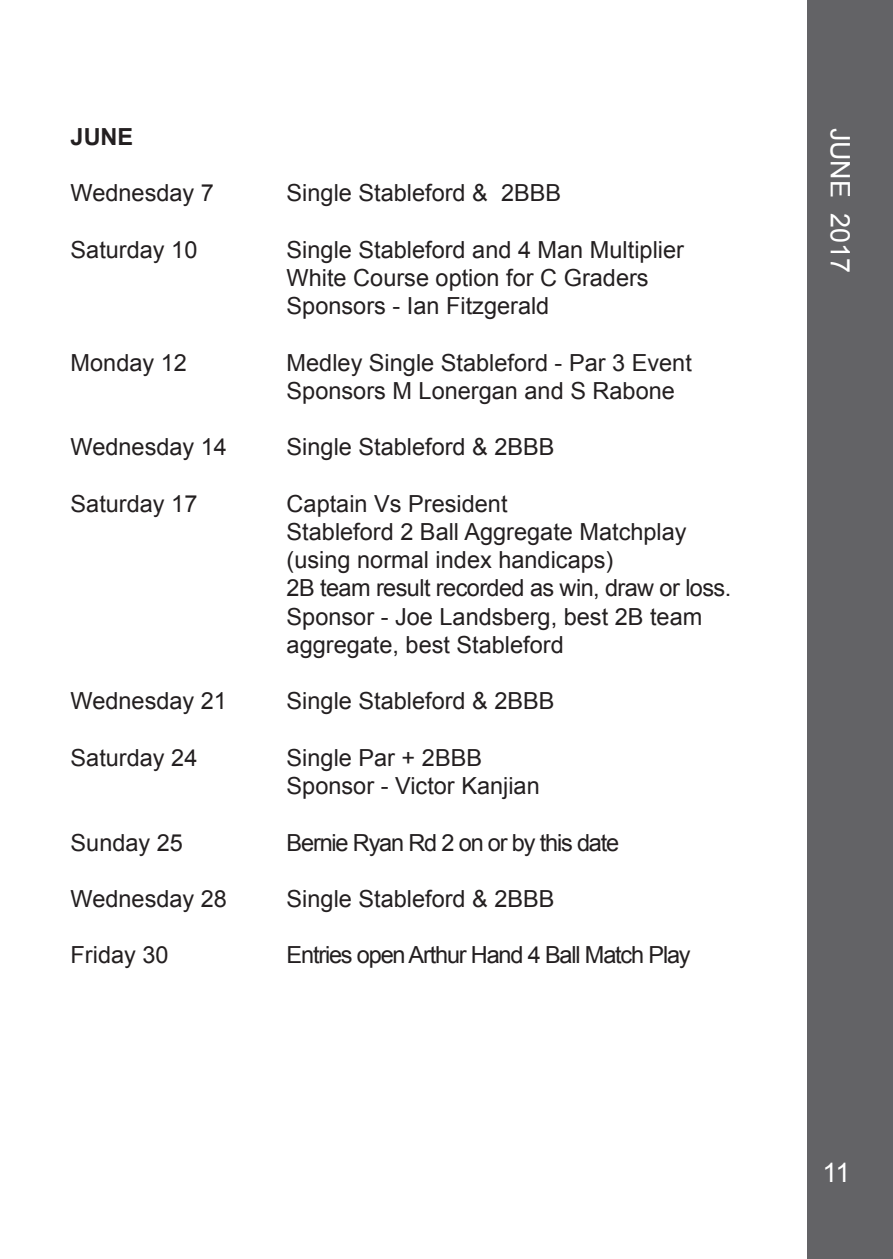
<style>
.page{position:relative;width:893px;height:1259px;background:#fff}
.page>*{position:absolute;margin:0;border:0;box-sizing:border-box;transform-origin:0 0}
.t1{font:27px "Arial";color:#fff}
.t2{font:23.4px/28.2px "Arial";color:#231f20}
.t3{font:23.4px "Arial";letter-spacing:-.05em;color:#231f20}
.t4{font:23.4px "Arial";letter-spacing:-.025em;color:#231f20}
.t5{font:700 23.4px "Arial";color:#231f20}
</style>
<div class="page">
<div style="left:808px;top:0;width:85px;height:1259px;background:#636366"></div>
<p class="t5" style="left:71px;top:121px;width:64px">JUNE</p>
<p class="t2" style="left:71px;top:179px;width:145px">Wednesday 7</p>
<p class="t2" style="left:287px;top:179px;width:276px">Single Stableford &amp; 2BBB</p>
<p class="t2" style="left:71px;top:236px;width:128px">Saturday 10</p>
<p class="t2" style="left:287px;top:236px;width:399px">Single Stableford and 4 Man Multiplier</p>
<p class="t2" style="left:287px;top:264px;width:364px">White Course option for C Graders</p>
<p class="t2" style="left:287px;top:292px;width:264px">Sponsors - Ian Fitzgerald</p>
<p class="t2" style="left:71px;top:348px;width:118px">Monday 12</p>
<p class="t2" style="left:287px;top:348px;width:407px">Medley Single Stableford - Par 3 Event</p>
<p class="t2" style="left:287px;top:377px;width:390px">Sponsors M Lonergan and S Rabone</p>
<p class="t2" style="left:71px;top:433px;width:158px">Wednesday 14</p>
<p class="t2" style="left:287px;top:433px;width:270px">Single Stableford &amp; 2BBB</p>
<p class="t2" style="left:71px;top:490px;width:128px">Saturday 17</p>
<p class="t2" style="left:287px;top:490px;width:222px">Captain Vs President</p>
<p class="t2" style="left:287px;top:518px;width:402px">Stableford 2 Ball Aggregate Matchplay (using normal index handicaps)</p>
<p class="t4" style="left:287px;top:573px;width:446px">2B team result recorded as win, draw or loss.</p>
<p class="t2" style="left:287px;top:602px;width:417px">Sponsor - Joe Landsberg, best 2B team aggregate, best Stableford</p>
<p class="t2" style="left:71px;top:687px;width:158px">Wednesday 21</p>
<p class="t2" style="left:287px;top:687px;width:270px">Single Stableford &amp; 2BBB</p>
<p class="t2" style="left:71px;top:744px;width:128px">Saturday 24</p>
<p class="t2" style="left:287px;top:744px;width:197px">Single Par + 2BBB</p>
<p class="t2" style="left:287px;top:772px;width:255px">Sponsor - Victor Kanjian</p>
<p class="t2" style="left:71px;top:828px;width:114px">Sunday 25</p>
<p class="t3" style="left:287px;top:827px;width:334px">Bernie Ryan Rd 2 on or by this date</p>
<p class="t2" style="left:71px;top:885px;width:158px">Wednesday 28</p>
<p class="t2" style="left:287px;top:885px;width:270px">Single Stableford &amp; 2BBB</p>
<p class="t2" style="left:71px;top:941px;width:100px">Friday 30</p>
<p class="t3" style="left:287px;top:940px;width:406px">Entries open Arthur Hand 4 Ball Match Play</p>
<p class="t1" style="left:858px;top:128px;width:146px;rotate:90deg">JUNE 2017</p>
<p class="t1" style="left:822px;top:1155px;width:29px">11</p>
</div>
